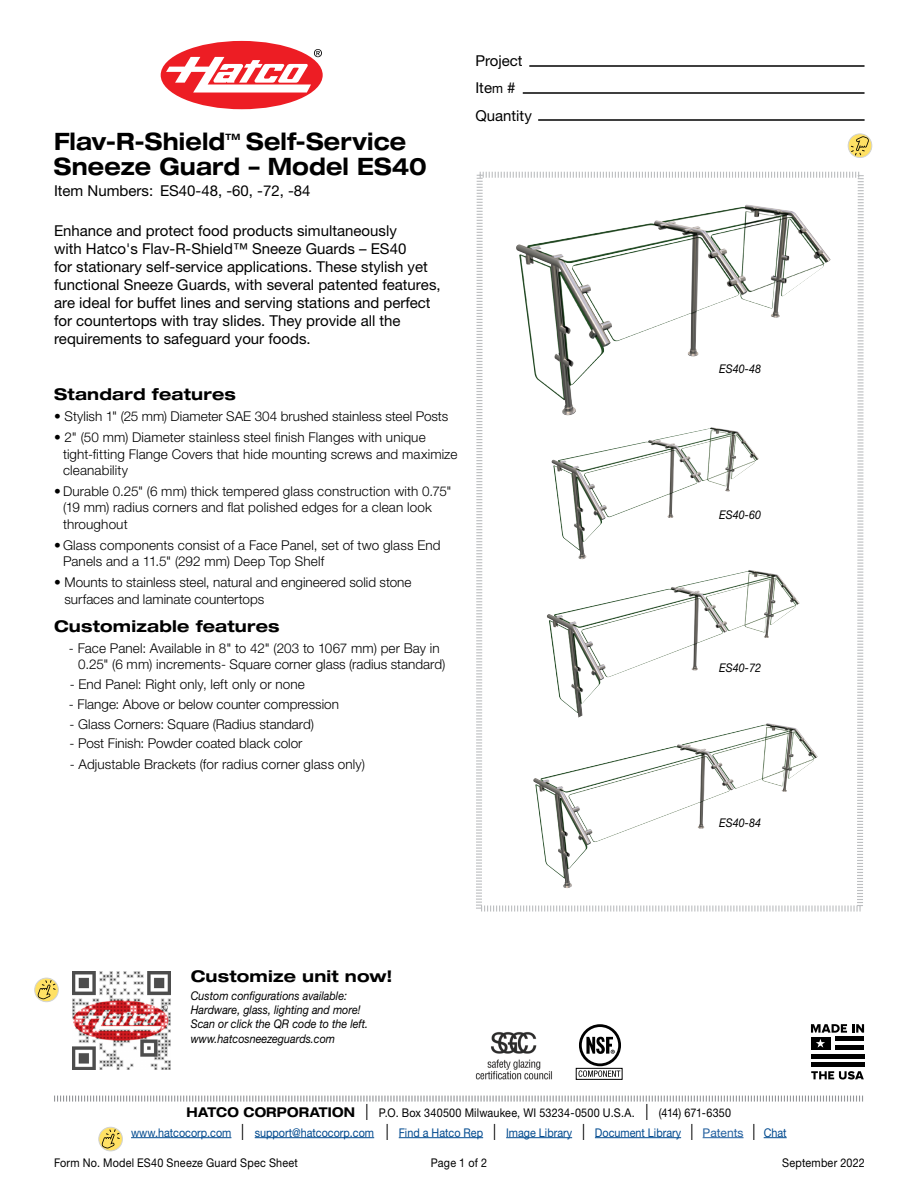
<style>
.page{position:relative;width:918px;height:1188px;background:#fff}
.page>*{position:absolute;margin:0;border:0;box-sizing:border-box;transform-origin:0 0}
.t1{font:700 expanded 24px/25.5px "Helvetica Neue LT Std";letter-spacing:.005em;color:#000;scale:.9 1}
.t2{font:700 expanded 16.2px "Helvetica Neue LT Std";letter-spacing:.015em;color:#000}
.t3{font:15px/18px "Helvetica Neue LT Std";color:#000}
.t4{font:300 13.5px/16.5px "Helvetica Neue LT Std";letter-spacing:.005em;color:#000}
.t5{font:12px/19.5px "Helvetica Neue LT Std";color:#004a8f;text-align:center;scale:.9 1}
.t6{font:italic 12px/14.2px "Helvetica Neue LT Std";color:#000;scale:.9 1}
.t7{font:12px "Helvetica Neue LT Std";letter-spacing:.02em;color:#000;scale:.9 1}
.t8{font:700 expanded 8.7px "Helvetica Neue LT Std";color:#000;scale:.9 1}
.s1{font-size:13.5px}
.s2{font-weight:700;font-stretch:expanded;font-size:13.5px;color:#000}
.s3{font-stretch:condensed;font-size:22.5px;color:#000}
.s4{color:#000}
.s5{color:#215e9e}
</style>
<div class="page">
<svg style="left:161px;top:41px;width:162px;height:68px"></svg>
<hr style="left:529px;top:65px;width:336px;height:2px;background:#000">
<hr style="left:523px;top:92px;width:342px;height:2px;background:#000">
<hr style="left:538px;top:119px;width:327px;height:2px;background:#000">
<svg style="left:54px;top:1095px;width:809px;height:7px"></svg>
<svg style="left:848px;top:134px;width:24px;height:24px"></svg>
<div style="left:848px;top:134px;width:24px;height:24px;border:1px solid #d1d3d4;border-radius:50%"></div>
<svg style="left:851px;top:136px;width:18px;height:20px"></svg>
<hr style="left:131px;top:1137px;width:100px;height:1px;background:#004a8f">
<hr style="left:255px;top:1137px;width:119px;height:1px;background:#004a8f">
<hr style="left:399px;top:1137px;width:84px;height:1px;background:#004a8f">
<hr style="left:506px;top:1137px;width:66px;height:1px;background:#004a8f">
<hr style="left:595px;top:1137px;width:86px;height:1px;background:#004a8f">
<hr style="left:703px;top:1137px;width:41px;height:1px;background:#215e9e">
<svg style="left:764px;top:1137px;width:23px;height:1px"></svg>
<div style="left:99px;top:1127px;width:23px;height:24px;border:1px solid #d1d3d4;border-radius:50%"></div>
<svg style="left:101px;top:1129px;width:19px;height:20px"></svg>
<svg style="left:476px;top:171px;width:388px;height:741px"></svg>
<img style="left:515px;top:204px;width:316px;height:212px">
<img style="left:551px;top:427px;width:208px;height:133px">
<svg style="left:811px;top:1024px;width:53px;height:9px"></svg>
<svg style="left:811px;top:1071px;width:53px;height:9px"></svg>
<hr style="left:835px;top:1037px;width:29px;height:4px;background:#000">
<hr style="left:835px;top:1046px;width:29px;height:4px;background:#000">
<hr style="left:811px;top:1054px;width:53px;height:4px;background:#000">
<hr style="left:811px;top:1063px;width:53px;height:4px;background:#000">
<div style="left:811px;top:1037px;width:20px;height:13px;background:#000"></div>
<svg style="left:816px;top:1039px;width:9px;height:9px"></svg>
<img style="left:475px;top:1032px;width:77px;height:48px">
<div style="left:579px;top:1024px;width:42px;height:42px;border:3px solid #000;border-radius:50%"></div>
<div style="left:576px;top:1068px;width:46px;height:12px;border:1px solid #000"></div>
<svg style="left:579px;top:1070px;width:41px;height:7px"></svg>
<svg style="left:586px;top:1037px;width:29px;height:17px"></svg>
<img style="left:546px;top:570px;width:254px;height:151px">
<img style="left:532px;top:723px;width:286px;height:166px">
<svg style="left:35px;top:978px;width:23px;height:24px"></svg>
<div style="left:35px;top:978px;width:23px;height:24px;border:1px solid #d1d3d4;border-radius:50%"></div>
<svg style="left:37px;top:980px;width:19px;height:19px"></svg>
<img style="left:72px;top:972px;width:98px;height:98px">
<h1 class="t1" style="left:54px;top:128px;width:416px;text-indent:192px">Self-Service<br>Sneeze Guard – Model ES40</h1>
<p class="t3" style="left:54px;top:181px;width:258px">Item Numbers: ES40-48, -60, -72, -84</p>
<p class="t3" style="left:54px;top:221px;width:388px">Enhance and protect food products simultaneously<br>with Hatco's Flav-R-Shield™ Sneeze Guards – ES40<br>for stationary self-service applications. These stylish yet functional Sneeze Guards, with several patented features, are ideal for buffet lines and serving stations and perfect for countertops with tray slides. They provide all the requirements to safeguard your foods.</p>
<h1 class="t1" style="left:54px;top:128px;width:192px">Flav-R-Shield</h1>
<p class="t8" style="left:226px;top:132px;width:18px">TM</p>
<p class="t2" style="left:54px;top:385px;width:183px">Standard features</p>
<p class="t4" style="left:54px;top:408px;width:396px">• Stylish 1" (25 mm) Diameter SAE 304 brushed stainless steel Posts</p>
<p class="t4" style="left:63px;top:429px;width:396px;text-indent:-9px">• 2" (50 mm) Diameter stainless steel finish Flanges with unique tight-fitting Flange Covers that hide mounting screws and maximize cleanability</p>
<p class="t4" style="left:63px;top:483px;width:390px;text-indent:-9px">• Durable 0.25" (6 mm) thick tempered glass construction with 0.75" (19 mm) radius corners and flat polished edges for a clean look throughout</p>
<p class="t4" style="left:63px;top:536px;width:379px;text-indent:-9px">• Glass components consist of a Face Panel, set of two glass End<br>Panels and a 11.5" (292 mm) Deep Top Shelf</p>
<p class="t4" style="left:65px;top:574px;width:348px;text-indent:-11px">• Mounts to stainless steel, natural and engineered solid stone surfaces and laminate countertops</p>
<p class="t2" style="left:54px;top:616px;width:227px">Customizable features</p>
<p class="t4" style="left:78px;top:639px;width:369px;text-indent:-9px">- Face Panel: Available in 8" to 42" (203 to 1067 mm) per Bay in<br>0.25" (6 mm) increments- Square corner glass (radius standard)</p>
<p class="t4" style="left:70px;top:675px;width:237px">- End Panel: Right only, left only or none</p>
<p class="t4" style="left:69px;top:696px;width:272px">- Flange: Above or below counter compression</p>
<p class="t4" style="left:70px;top:715px;width:246px">- Glass Corners: Square (Radius standard)</p>
<p class="t4" style="left:70px;top:735px;width:234px">- Post Finish: Powder coated black color</p>
<p class="t4" style="left:70px;top:755px;width:297px">- Adjustable Brackets (for radius corner glass only)</p>
<p class="t3" style="left:475px;top:47px;width:49px;line-height:27px">Project<br>Ite<span class="s1">m</span> #</p>
<p class="t3" style="left:475px;top:107px;width:58px">Quantity</p>
<p class="t2" style="left:191px;top:966px;width:203px">Customize unit now!</p>
<p class="t6" style="left:191px;top:988px;width:199px">Custom configurations available:<br>Hardware, glass, lighting and more!<br>Scan or click the QR code to the left. www.hatcosneezeguards.com</p>
<p class="t6" style="left:719px;top:361px;width:48px">ES40-48</p>
<p class="t6" style="left:719px;top:507px;width:48px">ES40-60</p>
<p class="t6" style="left:719px;top:660px;width:48px">ES40-72</p>
<p class="t6" style="left:719px;top:815px;width:48px">ES40-84</p>
<p class="t5" style="left:131px;top:1103px;width:730px"><span class="s2">HATCO CORPORATION</span> <span class="s3">l</span> <span class="s4">P.O. Box 340500 Milwaukee, WI 53234-0500 U.S.A.</span> <span class="s3">l</span> <span class="s4">(414) 671-6350<br></span>www.hatcocorp.com <span class="s3">l</span> support@hatcocorp.com <span class="s3">l</span> Find a Hatco Rep <span class="s3">l</span> Image Library <span class="s3">l</span> Document Library <span class="s3">l</span> <span class="s5">Patents</span> <span class="s3">l</span> Chat</p>
<p class="t7" style="left:54px;top:1156px;width:273px">Form No. Model ES40 Sneeze Guard Spec Sheet</p>
<p class="t7" style="left:431px;top:1156px;width:64px">Page 1 of 2</p>
<p class="t7" style="left:782px;top:1156px;width:93px">September 2022</p>
</div>
